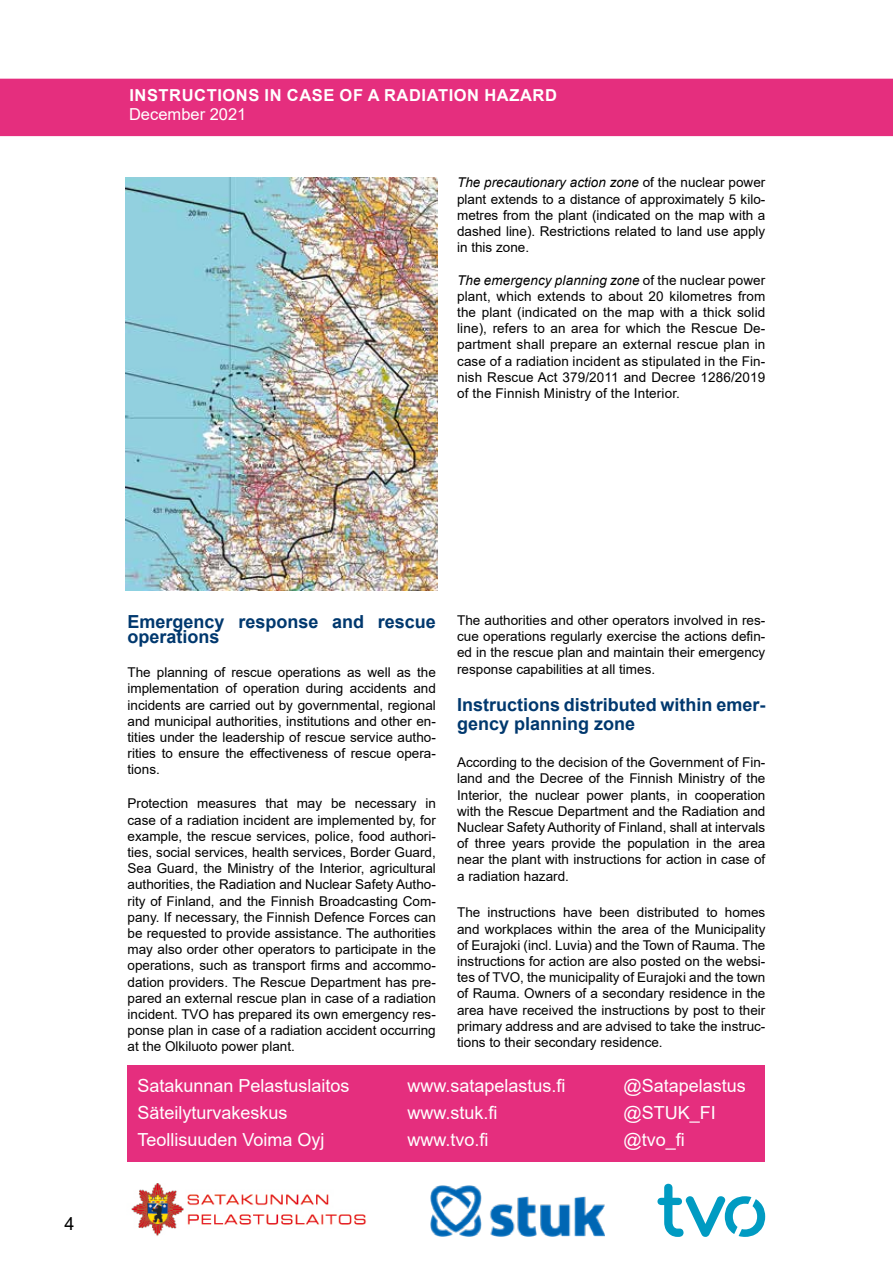
<style>
.page{position:relative;width:893px;height:1263px;background:#fff}
.page>*{position:absolute;margin:0;border:0;box-sizing:border-box;transform-origin:0 0}
.t1{font:18px "Arial";color:#fff}
.t2{font:700 18px/15px "Arial";color:#00386e}
.t3{font:18px "Arial";color:#000}
.t4{font:700 16.5px "Arial";letter-spacing:.035em;color:#fff}
.t5{font:16.5px "Arial";color:#fff}
.t6{font:13.5px/16.2px "Arial";color:#000;text-align:justify}
.s1{font-style:italic}
</style>
<div class="page">
<img style="left:126px;top:178px;width:312px;height:412px">
<div style="left:0;top:79px;width:893px;height:57px;background:#e52e7e"></div>
<div style="left:128px;top:1065px;width:637px;height:97px;background:#e52e7e"></div>
<img style="left:131px;top:1184px;width:236px;height:52px">
<img style="left:430px;top:1185px;width:175px;height:51px">
<svg style="left:657px;top:1184px;width:108px;height:53px"></svg>
<p class="t4" style="left:129px;top:83px;width:429px">INSTRUCTIONS IN CASE OF A RADIATION HAZARD</p>
<p class="t5" style="left:129px;top:103px;width:119px">December 2021</p>
<p class="t6" style="left:457px;top:174px;width:310px"><span class="s1">The precautionary action zone</span> of the nuclear power plant extends to a distance of approximately 5 kilo&shy;metres from the plant (indicated on the map with a dashed line). Restrictions related to land use apply in this zone.</p>
<p class="t6" style="left:457px;top:272px;width:310px"><span class="s1">The emergency planning zone</span> of the nuclear power plant, which extends to about 20 kilometres from the plant (indicated on the map with a thick solid line), refers to an area for which the Rescue De&shy;partment shall prepare an external rescue plan in case of a radiation incident as stipulated in the Fin&shy;nish Rescue Act 379/2011 and Decree 1286/2019 of the Finnish Ministry of the Interior.</p>
<h1 class="t3" style="left:64px;top:1211px;width:12px">4</h1>
<h1 class="t2" style="left:128px;top:614px;width:310px">Emergency response and rescue operations</h1>
<p class="t6" style="left:128px;top:664px;width:310px">The planning of rescue operations as well as the implementation of operation during accidents and incidents are carried out by governmental, regional and municipal authorities, institutions and other en&shy;tities under the leadership of rescue service autho&shy;rities to ensure the effectiveness of rescue opera&shy;tions.</p>
<p class="t6" style="left:128px;top:795px;width:310px">Protection measures that may be necessary in case of a radiation incident are implemented by, for example, the rescue services, police, food authori&shy;ties, social services, health services, Border Guard, Sea Guard, the Ministry of the Interior, agricultural authorities, the Radiation and Nuclear Safety Autho&shy;rity of Finland, and the Finnish Broadcasting Com&shy;pany. If necessary, the Finnish Defence Forces can be requested to provide assistance. The authorities may also order other operators to participate in the operations, such as transport firms and accommo&shy;dation providers. The Rescue Department has pre&shy;pared an external rescue plan in case of a radiation incident. TVO has prepared its own emergency res&shy;ponse plan in case of a radiation accident occurring at the Olkiluoto power plant.</p>
<p class="t6" style="left:457px;top:612px;width:310px">The authorities and other operators involved in res&shy;cue operations regularly exercise the actions defin&shy;ed in the rescue plan and maintain their emergency response capabilities at all times.</p>
<h1 class="t2" style="left:457px;top:695px;width:310px;line-height:19.5px">Instructions distributed within emer&shy;gency planning zone</h1>
<p class="t6" style="left:457px;top:754px;width:310px">According to the decision of the Government of Fin&shy;land and the Decree of the Finnish Ministry of the Interior, the nuclear power plants, in cooperation with the Rescue Department and the Radiation and Nuclear Safety Authority of Finland, shall at intervals of three years provide the population in the area near the plant with instructions for action in case of a radiation hazard.</p>
<p class="t6" style="left:457px;top:904px;width:310px">The instructions have been distributed to homes and workplaces within the area of the Municipality of Eurajoki (incl. Luvia) and the Town of Rauma. The instructions for action are also posted on the websi&shy;tes of TVO, the municipality of Eurajoki and the town of Rauma. Owners of a secondary residence in the area have received the instructions by post to their primary address and are advised to take the instruc&shy;tions to their secondary residence.</p>
<h1 class="t1" style="left:137px;top:1073px;width:214px">Satakunnan Pelastuslaitos</h1>
<h1 class="t1" style="left:407px;top:1073px;width:160px">www.satapelastus.fi</h1>
<h1 class="t1" style="left:623px;top:1073px;width:124px">@Satapelastus</h1>
<h1 class="t1" style="left:137px;top:1100px;width:152px">Säteilyturvakeskus</h1>
<h1 class="t1" style="left:407px;top:1100px;width:92px">www.stuk.fi</h1>
<h1 class="t1" style="left:623px;top:1100px;width:94px">@STUK_FI</h1>
<h1 class="t1" style="left:137px;top:1127px;width:189px">Teollisuuden Voima Oyj</h1>
<h1 class="t1" style="left:407px;top:1127px;width:83px">www.tvo.fi</h1>
<h1 class="t1" style="left:623px;top:1127px;width:63px">@tvo_fi</h1>
</div>
